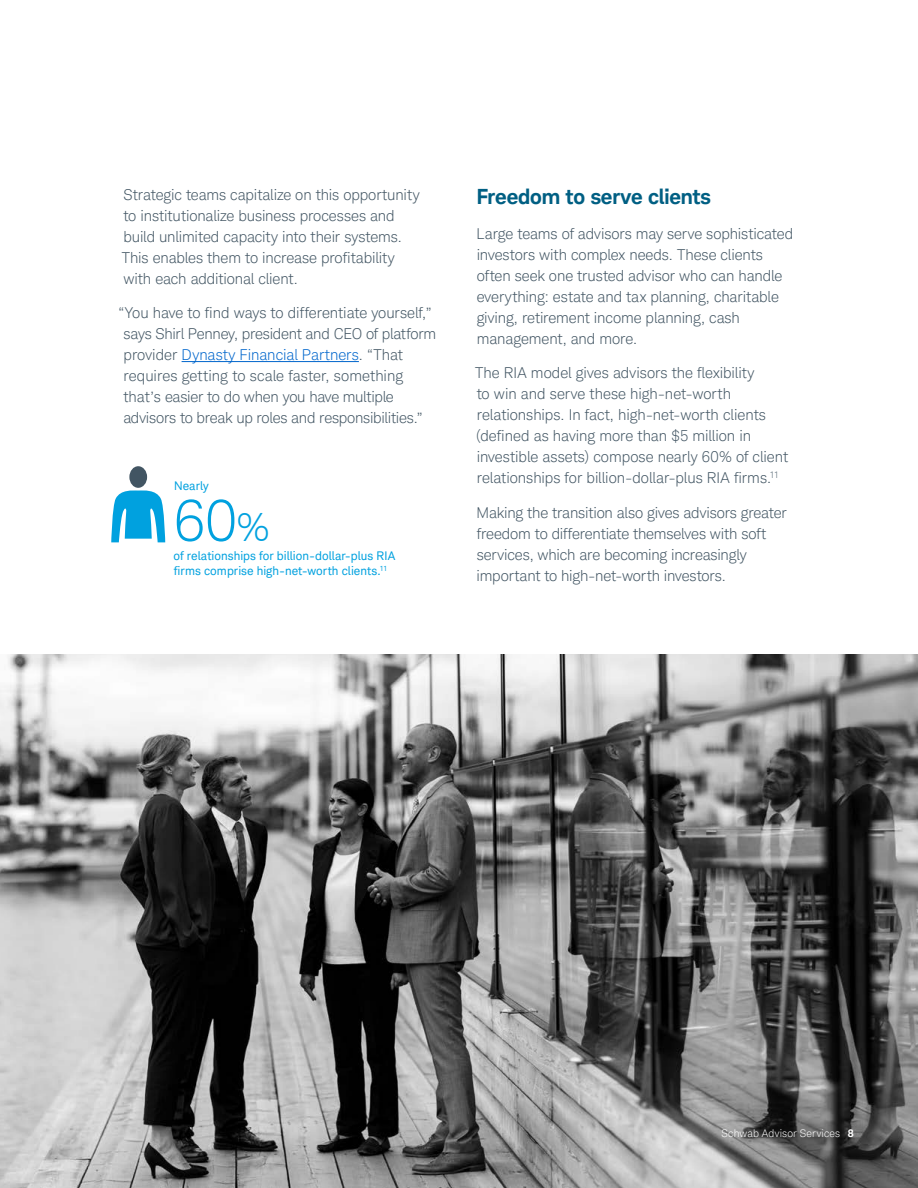
<style>
.page{position:relative;width:918px;height:1188px;background:#fff}
.page>*{position:absolute;margin:0;border:0;box-sizing:border-box;transform-origin:0 0}
.t1{font:300 57px "Charles Modern";color:#00a1df}
.t2{font:700 21px "Charles Modern";letter-spacing:-.005em;color:#005f83}
.t3{font:300 15px/21px "Charles Modern";letter-spacing:-.005em;color:#425563}
.t4{font:12px/15px "Charles Modern";letter-spacing:.005em;color:#00a1df}
.t5{font:300 10.5px "Charles Modern";letter-spacing:.02em;color:#fff}
.s1{color:#06c}
.s2{font-size:39px}
.s3{font-weight:700}
</style>
<div class="page">
<hr style="left:182px;top:361px;width:177px;height:1px;background:#06c">
<img style="left:0;top:654px;width:918px;height:534px">
<svg style="left:111px;top:490px;width:54px;height:52px"></svg>
<div style="left:129px;top:466px;width:18px;height:22px;background:#425563;border-radius:50%"></div>
<p class="t3" style="left:122px;top:184px;width:299px">Strategic teams capitalize on this opportunity to institutionalize business processes and build unlimited capacity into their systems.<br>This enables them to increase profitability with each additional client.</p>
<p class="t3" style="left:123px;top:303px;width:314px;text-indent:-5px">“You have to find ways to differentiate yourself,” says Shirl Penney, president and CEO of platform provider <span class="s1">Dynasty Financial Partners</span>. “That requires getting to scale faster, something that’s easier to do when you have multiple advisors to break up roles and responsibilities.”</p>
<p class="t4" style="left:174px;top:478px;width:36px">Nearly</p>
<h1 class="t1" style="left:174px;top:487px;width:98px">60<span class="s2">%</span></h1>
<p class="t4" style="left:173px;top:548px;width:223px">of relationships for billion-dollar-plus RIA firms comprise high-net-worth clients.<sup>11</sup></p>
<h2 class="t2" style="left:477px;top:184px;width:236px">Freedom to serve clients</h2>
<p class="t3" style="left:477px;top:223px;width:318px">Large teams of advisors may serve sophisticated investors with complex needs. These clients often seek one trusted advisor who can handle everything: estate and tax planning, charitable giving, retirement income planning, cash management, and more.</p>
<p class="t3" style="left:475px;top:363px;width:315px">The RIA model gives advisors the flexibility<br>to win and serve these high-net-worth relationships. In fact, high-net-worth clients (defined as having more than $5 million in investible assets) compose nearly 60% of client relationships for billion-dollar-plus RIA firms.<sup>11</sup></p>
<p class="t3" style="left:477px;top:502px;width:312px">Making the transition also gives advisors greater freedom to differentiate themselves with soft services, which are becoming increasingly important to high-net-worth investors.</p>
<p class="t5" style="left:722px;top:1127px;width:134px">Schwab Advisor Services <span class="s3">8</span></p>
</div>
